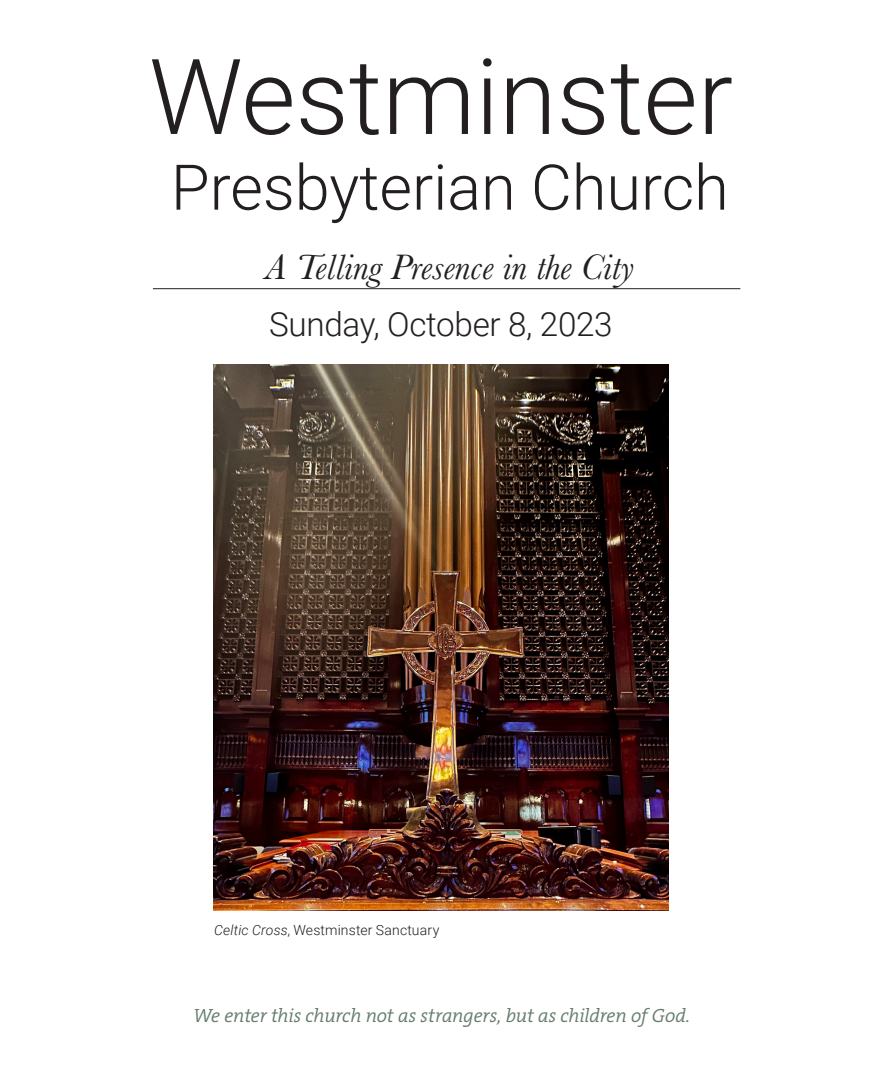
<style>
.page{position:relative;width:882px;height:1071px;background:#fff}
.page>*{position:absolute;margin:0;border:0;box-sizing:border-box;transform-origin:0 0}
.t1{font:300 105px "Roboto";color:#231f20}
.t2{font:300 63px "Roboto";color:#231f20}
.t3{font:italic 36.75px "Baskerville";color:#231f20}
.t4{font:300 33.25px "Roboto";letter-spacing:-.01em;color:#231f20}
.Music_PrayerText{font:italic 300 19.25px "The Serif B W4";letter-spacing:-.01em;color:#637c6c}
.t5{font:300 14px "Roboto";letter-spacing:.01em;color:#231f20}
.s1{font-style:italic}
</style>
<div class="page">
<hr style="left:153px;top:288px;width:587px;height:1px;background:#231f20">
<img style="left:214px;top:365px;width:454px;height:546px">
<p class="t1" style="left:149px;top:23px;width:586px">Westminster</p>
<p class="t2" style="left:171px;top:143px;width:559px">Presbyterian Church</p>
<p class="t3" style="left:266px;top:242px;width:370px">A Telling Presence in the City</p>
<p class="t4" style="left:269px;top:301px;width:345px">Sunday, October 8, 2023</p>
<p class="t5" style="left:214px;top:920px;width:227px"><span class="s1">Celtic Cross</span>, Westminster Sanctuary</p>
<p class="Music_PrayerText" style="left:193px;top:1003px;width:499px">We enter this church not as strangers, but as children of God.</p>
</div>
